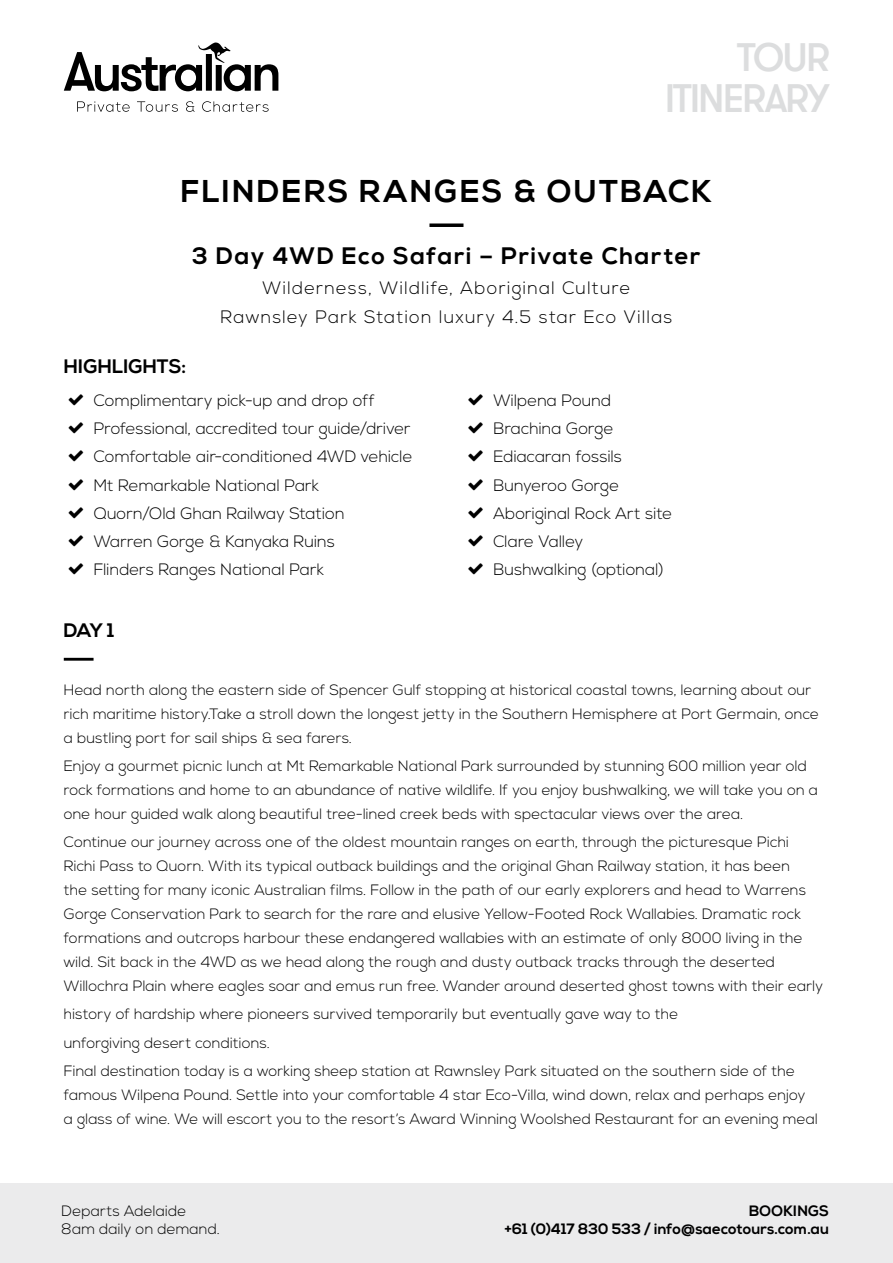
<style>
.page{position:relative;width:893px;height:1263px;background:#fff}
.page>*{position:absolute;margin:0;border:0;box-sizing:border-box;transform-origin:0 0}
.t1{font:500 39.75px/40.7px "GT Walsheim Pro Trial";letter-spacing:-.055em;color:#dcddde;text-align:right}
.t2{font:700 31.5px "Nexa";letter-spacing:.07em;color:#000}
.t3{font:700 23.85px "Nexa";letter-spacing:.07em;color:#000}
.t4{font:700 19.5px "Nexa";letter-spacing:.005em;color:#000}
.t5{font:300 18px/29.4px "Nexa";letter-spacing:.07em;color:#000;text-align:center}
.t6{font:300 16.5px/28.2px "Nexa";letter-spacing:.005em;color:#000}
.t7{font:300 15px/24px "Nexa";letter-spacing:.01em;color:#000}
.t8{font:700 15px/18px "Nexa";letter-spacing:.005em;color:#000;text-align:right}
</style>
<div class="page">
<div style="left:0;top:1183px;width:893px;height:80px;background:#ebebec"></div>
<svg style="left:64px;top:42px;width:214px;height:49px"></svg>
<svg style="left:77px;top:101px;width:192px;height:11px"></svg>
<svg style="left:429px;top:223px;width:34px;height:4px"></svg>
<hr style="left:64px;top:658px;width:30px;height:3px;background:#000">
<h1 class="t1" style="left:665px;top:42px;width:167px">TOUR<br>ITINERARY</h1>
<h2 class="t2" style="left:181px;top:173px;width:533px">FLINDERS RANGES &amp; OUTBACK</h2>
<h3 class="t3" style="left:192px;top:242px;width:510px">3 Day 4WD Eco Safari – Private Charter</h3>
<p class="t5" style="left:220px;top:274px;width:453px">Wilderness, Wildlife, Aboriginal Culture<br>Rawnsley Park Station luxury 4.5 star Eco Villas</p>
<h3 class="t4" style="left:64px;top:355px;width:124px">HIGHLIGHTS:</h3>
<p class="t6" style="left:94px;top:387px;width:320px">Complimentary pick-up and drop off Professional, accredited tour guide/driver Comfortable air-conditioned 4WD vehicle Mt Remarkable National Park<br>Quorn/Old Ghan Railway Station<br>Warren Gorge &amp; Kanyaka Ruins<br>Flinders Ranges National Park</p>
<h3 class="t4" style="left:64px;top:618px;width:52px">DAY 1</h3>
<p class="t6" style="left:493px;top:387px;width:180px">Wilpena Pound<br>Brachina Gorge<br>Ediacaran fossils<br>Bunyeroo Gorge<br>Aboriginal Rock Art site<br>Clare Valley<br>Bushwalking (optional)</p>
<p class="t7" style="left:64px;top:678px;width:757px">Head north along the eastern side of Spencer Gulf stopping at historical coastal towns, learning about our rich maritime history.Take a stroll down the longest jetty in the Southern Hemisphere at Port Germain, once a bustling port for sail ships &amp; sea farers.</p>
<p class="t7" style="left:64px;top:754px;width:756px">Enjoy a gourmet picnic lunch at Mt Remarkable National Park surrounded by stunning 600 million year old rock formations and home to an abundance of native wildlife. If you enjoy bushwalking, we will take you on a one hour guided walk along beautiful tree-lined creek beds with spectacular views over the area.</p>
<p class="t7" style="left:64px;top:831px;width:761px">Continue our journey across one of the oldest mountain ranges on earth, through the picturesque Pichi Richi Pass to Quorn. With its typical outback buildings and the original Ghan Railway station, it has been<br>the setting for many iconic Australian films. Follow in the path of our early explorers and head to Warrens Gorge Conservation Park to search for the rare and elusive Yellow-Footed Rock Wallabies. Dramatic rock formations and outcrops harbour these endangered wallabies with an estimate of only 8000 living in the wild. Sit back in the 4WD as we head along the rough and dusty outback tracks through the deserted Willochra Plain where eagles soar and emus run free. Wander around deserted ghost towns with their early</p>
<p class="t7" style="left:64px;top:1001px;width:733px;line-height:28.2px">history of hardship where pioneers survived temporarily but eventually gave way to the<br>unforgiving desert conditions.<br>Final destination today is a working sheep station at Rawnsley Park situated on the southern side of the</p>
<p class="t7" style="left:64px;top:1083px;width:755px">famous Wilpena Pound. Settle into your comfortable 4 star Eco-Villa, wind down, relax and perhaps enjoy a glass of wine. We will escort you to the resort’s Award Winning Woolshed Restaurant for an evening meal</p>
<p class="t7" style="left:62px;top:1202px;width:160px;line-height:18px">Departs Adelaide<br>8am daily on demand.</p>
<p class="t8" style="left:505px;top:1202px;width:326px">BOOKINGS<br>+61 (0)417 830 533 / info@saecotours.com.au</p>
</div>
